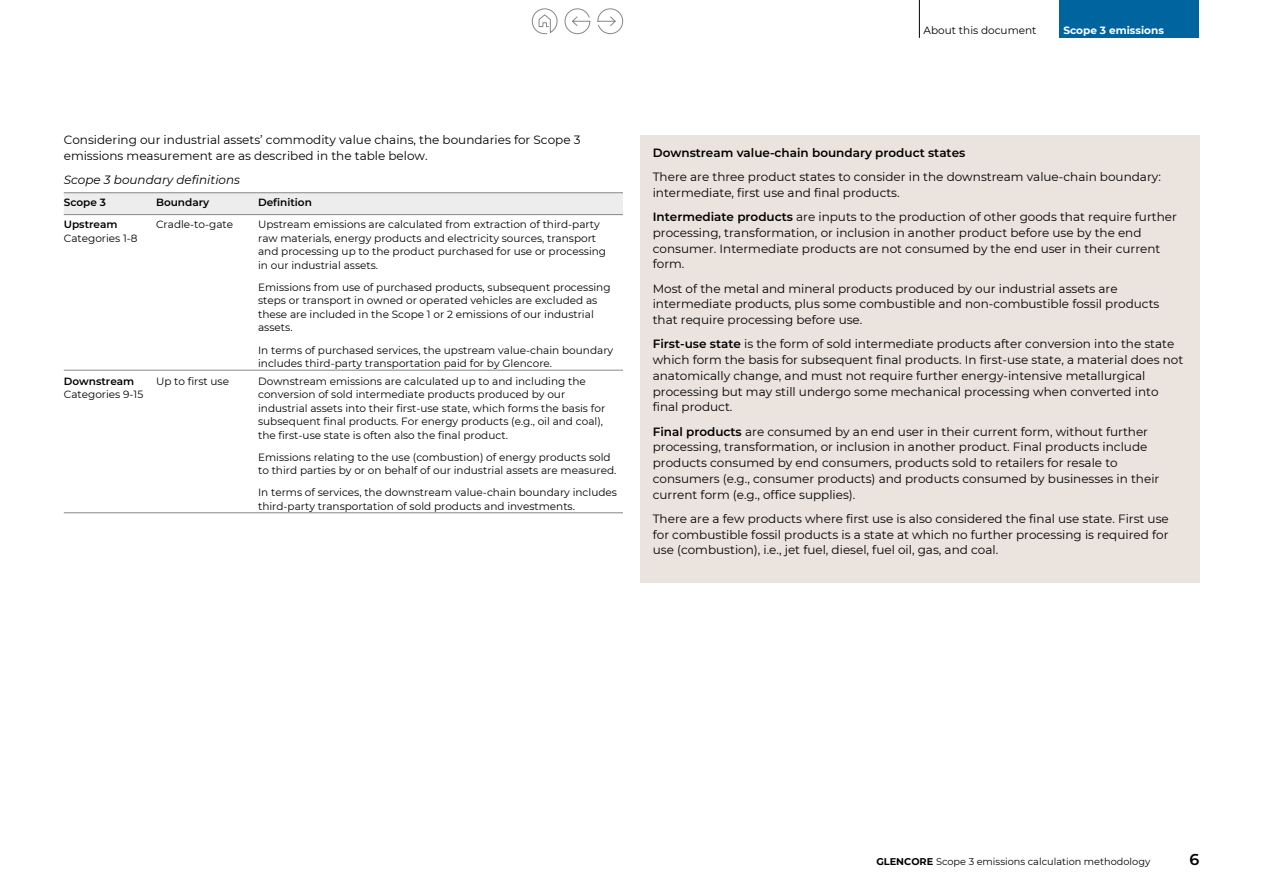
<style>
.page{position:relative;width:1263px;height:893px;background:#fff}
.page>*{position:absolute;margin:0;border:0;box-sizing:border-box;transform-origin:0 0}
.t1{font:600 15.75px "Montserrat";color:#000}
.t2{font:12px/15.8px "Montserrat";color:#000}
.t3{font:600 12px "Montserrat";color:#000}
.t4{font:italic 12px "Montserrat";color:#000}
.t5{font:10.5px/13.5px "Montserrat";color:#000}
.t6{font:600 10.5px "Montserrat";color:#000}
.t7{font:700 10.5px "Montserrat";color:#fff}
.t8{font:9.75px "Montserrat";color:#000}
.s1{font-weight:600}
.s2{font-weight:700}
</style>
<div class="page">
<div style="left:1059px;top:0;width:140px;height:38px;background:#00649e"></div>
<hr style="left:919px;top:0;width:1px;height:38px;background:#000">
<div style="left:64px;top:193px;width:559px;height:21px;background:#ededed"></div>
<hr style="left:64px;top:512px;width:92px;height:1px;background:#878787">
<hr style="left:156px;top:512px;width:102px;height:1px;background:#878787">
<hr style="left:258px;top:512px;width:365px;height:1px;background:#878787">
<hr style="left:64px;top:192px;width:92px;height:1px;background:#878787">
<hr style="left:156px;top:192px;width:102px;height:1px;background:#878787">
<hr style="left:258px;top:192px;width:365px;height:1px;background:#878787">
<hr style="left:64px;top:214px;width:92px;height:1px;background:#878787">
<hr style="left:156px;top:214px;width:102px;height:1px;background:#878787">
<hr style="left:258px;top:214px;width:365px;height:1px;background:#878787">
<hr style="left:64px;top:370px;width:92px;height:1px;background:#878787">
<hr style="left:156px;top:370px;width:102px;height:1px;background:#878787">
<hr style="left:258px;top:370px;width:365px;height:1px;background:#878787">
<div style="left:640px;top:136px;width:559px;height:447px;background:#ebe4de"></div>
<svg style="left:531px;top:8px;width:59px;height:27px"></svg>
<svg style="left:597px;top:8px;width:26px;height:26px"></svg>
<p class="t5" style="left:924px;top:23px;width:114px">About this document</p>
<p class="t7" style="left:1063px;top:22px;width:102px">Scope 3 emissions</p>
<p class="t2" style="left:64px;top:131px;width:518px">Considering our industrial assets’ commodity value chains, the boundaries for Scope 3 emissions measurement are as described in the table below.</p>
<p class="t4" style="left:64px;top:172px;width:178px">Scope 3 boundary definitions</p>
<p class="t6" style="left:64px;top:195px;width:44px">Scope 3</p>
<p class="t6" style="left:156px;top:195px;width:55px">Boundary</p>
<p class="t6" style="left:258px;top:195px;width:55px">Definition</p>
<p class="t6" style="left:64px;top:217px;width:55px">Upstream</p>
<p class="t5" style="left:64px;top:231px;width:75px">Categories 1-8</p>
<p class="t5" style="left:156px;top:218px;width:79px">Cradle-to-gate</p>
<p class="t5" style="left:258px;top:218px;width:349px">Upstream emissions are calculated from extraction of third-party raw materials, energy products and electricity sources, transport and processing up to the product purchased for use or processing in our industrial assets.</p>
<p class="t5" style="left:258px;top:280px;width:354px">Emissions from use of purchased products, subsequent processing steps or transport in owned or operated vehicles are excluded as these are included in the Scope 1 or 2 emissions of our industrial assets.</p>
<p class="t5" style="left:258px;top:343px;width:357px">In terms of purchased services, the upstream value-chain boundary includes third-party transportation paid for by Glencore.</p>
<p class="t6" style="left:64px;top:373px;width:72px">Downstream</p>
<p class="t5" style="left:64px;top:387px;width:81px">Categories 9-15</p>
<p class="t5" style="left:156px;top:374px;width:75px">Up to first use</p>
<p class="t5" style="left:258px;top:374px;width:349px">Downstream emissions are calculated up to and including the conversion of sold intermediate products produced by our industrial assets into their first-use state, which forms the basis for subsequent final products. For energy products (e.g., oil and coal), the first-use state is often also the final product.</p>
<p class="t5" style="left:258px;top:450px;width:360px">Emissions relating to the use (combustion) of energy products sold to third parties by or on behalf of our industrial assets are measured.</p>
<p class="t5" style="left:258px;top:485px;width:360px">In terms of services, the downstream value-chain boundary includes third-party transportation of sold products and investments.</p>
<p class="t3" style="left:653px;top:144px;width:314px">Downstream value-chain boundary product states</p>
<p class="t2" style="left:653px;top:168px;width:510px">There are three product states to consider in the downstream value-chain boundary: intermediate, first use and final products.</p>
<p class="t2" style="left:653px;top:208px;width:526px"><span class="s1">Intermediate products</span> are inputs to the production of other goods that require further processing, transformation, or inclusion in another product before use by the end consumer. Intermediate products are not consumed by the end user in their current form.</p>
<p class="t2" style="left:653px;top:280px;width:508px">Most of the metal and mineral products produced by our industrial assets are intermediate products, plus some combustible and non-combustible fossil products that require processing before use.</p>
<p class="t2" style="left:653px;top:336px;width:532px"><span class="s1">First-use state</span> is the form of sold intermediate products after conversion into the state which form the basis for subsequent final products. In first-use state, a material does not anatomically change, and must not require further energy-intensive metallurgical processing but may still undergo some mechanical processing when converted into final product.</p>
<p class="t2" style="left:653px;top:423px;width:508px"><span class="s1">Final products</span> are consumed by an end user in their current form, without further processing, transformation, or inclusion in another product. Final products include products consumed by end consumers, products sold to retailers for resale to consumers (e.g., consumer products) and products consumed by businesses in their current form (e.g., office supplies).</p>
<p class="t2" style="left:653px;top:510px;width:517px;text-align:justify">There are a few products where first use is also considered the final use state. First use for combustible fossil products is a state at which no further processing is required for use (combustion), i.e., jet fuel, diesel, fuel oil, gas, and coal.</p>
<p class="t8" style="left:876px;top:855px;width:275px"><span class="s2">GLENCORE</span> Scope 3 emissions calculation methodology</p>
<h1 class="t1" style="left:1189px;top:848px;width:11px">6</h1>
</div>
